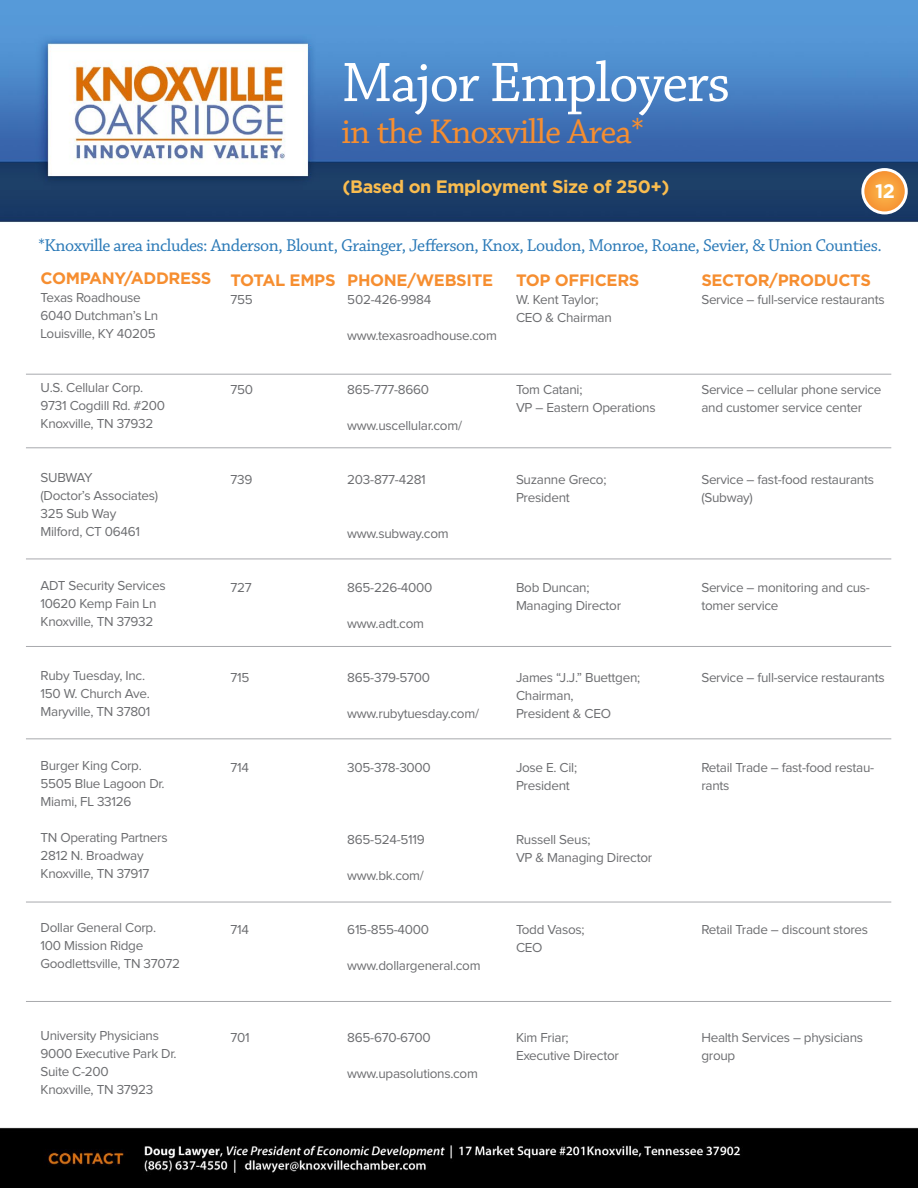
<style>
.page{position:relative;width:918px;height:1188px;background:#fff}
.page>*{position:absolute;margin:0;border:0;box-sizing:border-box;transform-origin:0 0}
.t1{font:58.5px "Chaparral Pro";letter-spacing:-.025em;color:#fff}
.t2{font:36px "Chaparral Pro";letter-spacing:-.025em;color:#f68e30}
.t3{font:700 19.5px "Gotham";color:#fff}
.t4{font:18px "Chaparral Pro";letter-spacing:-.025em;color:#2a79b7}
.t5{font:700 18px "Gotham";letter-spacing:-.025em;color:#fabd4f}
.t6{font:700 16.5px "Gotham";letter-spacing:-.02em;color:#f68e30}
.t7{font:13.5px/18px "Proxima Nova";letter-spacing:-.02em;color:#6c6d70}
</style>
<div class="page">
<img style="left:0;top:0;width:918px;height:1188px">
<svg style="left:863px;top:170px;width:43px;height:43px"></svg>
<div style="left:861px;top:168px;width:47px;height:46px;border:3px solid #fff;border-radius:50%"></div>
<hr style="left:26px;top:447px;width:865px;height:1px;background:#a8a9ad">
<hr style="left:26px;top:374px;width:865px;height:1px;background:#a8a9ad">
<hr style="left:26px;top:559px;width:865px;height:1px;background:#a8a9ad">
<hr style="left:26px;top:646px;width:865px;height:1px;background:#a8a9ad">
<hr style="left:26px;top:738px;width:865px;height:1px;background:#a8a9ad">
<hr style="left:26px;top:902px;width:865px;height:1px;background:#a8a9ad">
<hr style="left:26px;top:1001px;width:865px;height:1px;background:#a8a9ad">
<p class="t1" style="left:342px;top:50px;width:390px">Major Employers</p>
<p class="t2" style="left:342px;top:112px;width:304px">in the Knoxville Area*</p>
<p class="t5" style="left:343px;top:177px;width:328px">(Based on Employment Size of 250+)</p>
<p class="t3" style="left:875px;top:180px;width:21px">12</p>
<p class="t4" style="left:39px;top:235px;width:845px">*Knoxville area includes: Anderson, Blount, Grainger, Jefferson, Knox, Loudon, Monroe, Roane, Sevier, &amp; Union Counties.</p>
<p class="t6" style="left:40px;top:269px;width:173px">COMPANY/ADDRESS</p>
<p class="t7" style="left:40px;top:289px;width:102px">Texas Roadhouse</p>
<p class="t7" style="left:40px;top:307px;width:119px">6040 Dutchman’s Ln</p>
<p class="t7" style="left:40px;top:325px;width:117px">Louisville, KY 40205</p>
<p class="t7" style="left:40px;top:379px;width:104px">U.S. Cellular Corp.</p>
<p class="t7" style="left:40px;top:397px;width:126px">9731 Cogdill Rd. #200</p>
<p class="t7" style="left:40px;top:415px;width:114px">Knoxville, TN 37932</p>
<p class="t7" style="left:40px;top:469px;width:54px">SUBWAY</p>
<p class="t7" style="left:40px;top:487px;width:119px">(Doctor’s Associates)</p>
<p class="t7" style="left:40px;top:505px;width:77px">325 Sub Way</p>
<p class="t7" style="left:40px;top:523px;width:101px">Milford, CT 06461</p>
<p class="t7" style="left:40px;top:577px;width:127px">ADT Security Services</p>
<p class="t7" style="left:40px;top:595px;width:117px">10620 Kemp Fain Ln</p>
<p class="t7" style="left:40px;top:613px;width:114px">Knoxville, TN 37932</p>
<p class="t7" style="left:40px;top:667px;width:106px">Ruby Tuesday, Inc.</p>
<p class="t7" style="left:40px;top:685px;width:111px">150 W. Church Ave.</p>
<p class="t7" style="left:40px;top:703px;width:112px">Maryville, TN 37801</p>
<p class="t7" style="left:40px;top:757px;width:103px">Burger King Corp.</p>
<p class="t7" style="left:40px;top:775px;width:126px">5505 Blue Lagoon Dr.</p>
<p class="t7" style="left:40px;top:793px;width:92px">Miami, FL 33126</p>
<p class="t7" style="left:40px;top:829px;width:129px">TN Operating Partners</p>
<p class="t7" style="left:40px;top:847px;width:105px">2812 N. Broadway</p>
<p class="t7" style="left:40px;top:865px;width:111px">Knoxville, TN 37917</p>
<p class="t7" style="left:40px;top:919px;width:117px">Dollar General Corp.</p>
<p class="t7" style="left:40px;top:937px;width:104px">100 Mission Ridge</p>
<p class="t7" style="left:40px;top:955px;width:141px">Goodlettsville, TN 37072</p>
<p class="t6" style="left:230px;top:270px;width:107px">TOTAL EMPS</p>
<p class="t7" style="left:230px;top:291px;width:24px">755</p>
<p class="t6" style="left:347px;top:270px;width:147px">PHONE/WEBSITE</p>
<p class="t7" style="left:347px;top:291px;width:86px">502-426-9984</p>
<p class="t7" style="left:347px;top:327px;width:151px">www.texasroadhouse.com</p>
<p class="t7" style="left:230px;top:381px;width:24px">750</p>
<p class="t7" style="left:230px;top:471px;width:23px">739</p>
<p class="t7" style="left:347px;top:381px;width:83px">865-777-8660</p>
<p class="t7" style="left:347px;top:417px;width:116px">www.uscellular.com/</p>
<p class="t7" style="left:347px;top:471px;width:80px">203-877-4281</p>
<p class="t7" style="left:347px;top:525px;width:103px">www.subway.com</p>
<p class="t7" style="left:230px;top:579px;width:23px">727</p>
<p class="t7" style="left:347px;top:579px;width:87px">865-226-4000</p>
<p class="t7" style="left:347px;top:615px;width:78px">www.adt.com</p>
<p class="t7" style="left:230px;top:669px;width:20px">715</p>
<p class="t7" style="left:347px;top:669px;width:84px">865-379-5700</p>
<p class="t7" style="left:347px;top:705px;width:133px">www.rubytuesday.com/</p>
<p class="t7" style="left:230px;top:759px;width:20px">714</p>
<p class="t7" style="left:347px;top:759px;width:85px">305-378-3000</p>
<p class="t7" style="left:230px;top:921px;width:20px">714</p>
<p class="t7" style="left:347px;top:831px;width:79px">865-524-5119</p>
<p class="t7" style="left:347px;top:867px;width:78px">www.bk.com/</p>
<p class="t7" style="left:347px;top:921px;width:83px">615-855-4000</p>
<p class="t7" style="left:347px;top:957px;width:135px">www.dollargeneral.com</p>
<p class="t6" style="left:516px;top:270px;width:125px">TOP OFFICERS</p>
<p class="t7" style="left:516px;top:291px;width:84px">W. Kent Taylor;</p>
<p class="t7" style="left:516px;top:309px;width:97px">CEO &amp; Chairman</p>
<p class="t7" style="left:516px;top:381px;width:68px">Tom Catani;</p>
<p class="t7" style="left:516px;top:399px;width:141px">VP – Eastern Operations</p>
<p class="t7" style="left:516px;top:471px;width:92px">Suzanne Greco;</p>
<p class="t7" style="left:516px;top:489px;width:55px">President</p>
<p class="t7" style="left:516px;top:579px;width:75px">Bob Duncan;</p>
<p class="t7" style="left:516px;top:597px;width:107px">Managing Director</p>
<p class="t7" style="left:516px;top:669px;width:126px">James “J.J.” Buettgen;<br>Chairman,</p>
<p class="t7" style="left:516px;top:705px;width:97px">President &amp; CEO</p>
<p class="t7" style="left:516px;top:759px;width:63px">Jose E. Cil;</p>
<p class="t7" style="left:516px;top:777px;width:55px">President</p>
<p class="t7" style="left:516px;top:831px;width:76px">Russell Seus;</p>
<p class="t7" style="left:516px;top:849px;width:138px">VP &amp; Managing Director</p>
<p class="t7" style="left:516px;top:921px;width:70px">Todd Vasos;</p>
<p class="t7" style="left:516px;top:939px;width:28px">CEO</p>
<p class="t7" style="left:40px;top:1027px;width:120px">University Physicians</p>
<p class="t7" style="left:40px;top:1045px;width:138px">9000 Executive Park Dr.</p>
<p class="t7" style="left:40px;top:1063px;width:70px">Suite C-200</p>
<p class="t7" style="left:40px;top:1081px;width:114px">Knoxville, TN 37923</p>
<p class="t7" style="left:230px;top:1029px;width:21px">701</p>
<p class="t7" style="left:347px;top:1029px;width:85px">865-670-6700</p>
<p class="t7" style="left:347px;top:1065px;width:132px">www.upasolutions.com</p>
<p class="t7" style="left:516px;top:1029px;width:54px">Kim Friar;</p>
<p class="t7" style="left:516px;top:1047px;width:105px">Executive Director</p>
<p class="t6" style="left:701px;top:270px;width:171px">SECTOR/PRODUCTS</p>
<p class="t7" style="left:701px;top:291px;width:185px">Service – full-service restaurants</p>
<p class="t7" style="left:701px;top:381px;width:182px">Service – cellular phone service and customer service center</p>
<p class="t7" style="left:701px;top:471px;width:174px">Service – fast-food restaurants</p>
<p class="t7" style="left:701px;top:489px;width:53px">(Subway)</p>
<p class="t7" style="left:701px;top:579px;width:170px">Service – monitoring and cus&shy;tomer service</p>
<p class="t7" style="left:701px;top:669px;width:185px">Service – full-service restaurants</p>
<p class="t7" style="left:701px;top:759px;width:174px">Retail Trade – fast-food restau&shy;rants</p>
<p class="t7" style="left:701px;top:921px;width:168px">Retail Trade – discount stores</p>
<p class="t7" style="left:701px;top:1029px;width:163px">Health Services – physicians group</p>
</div>
